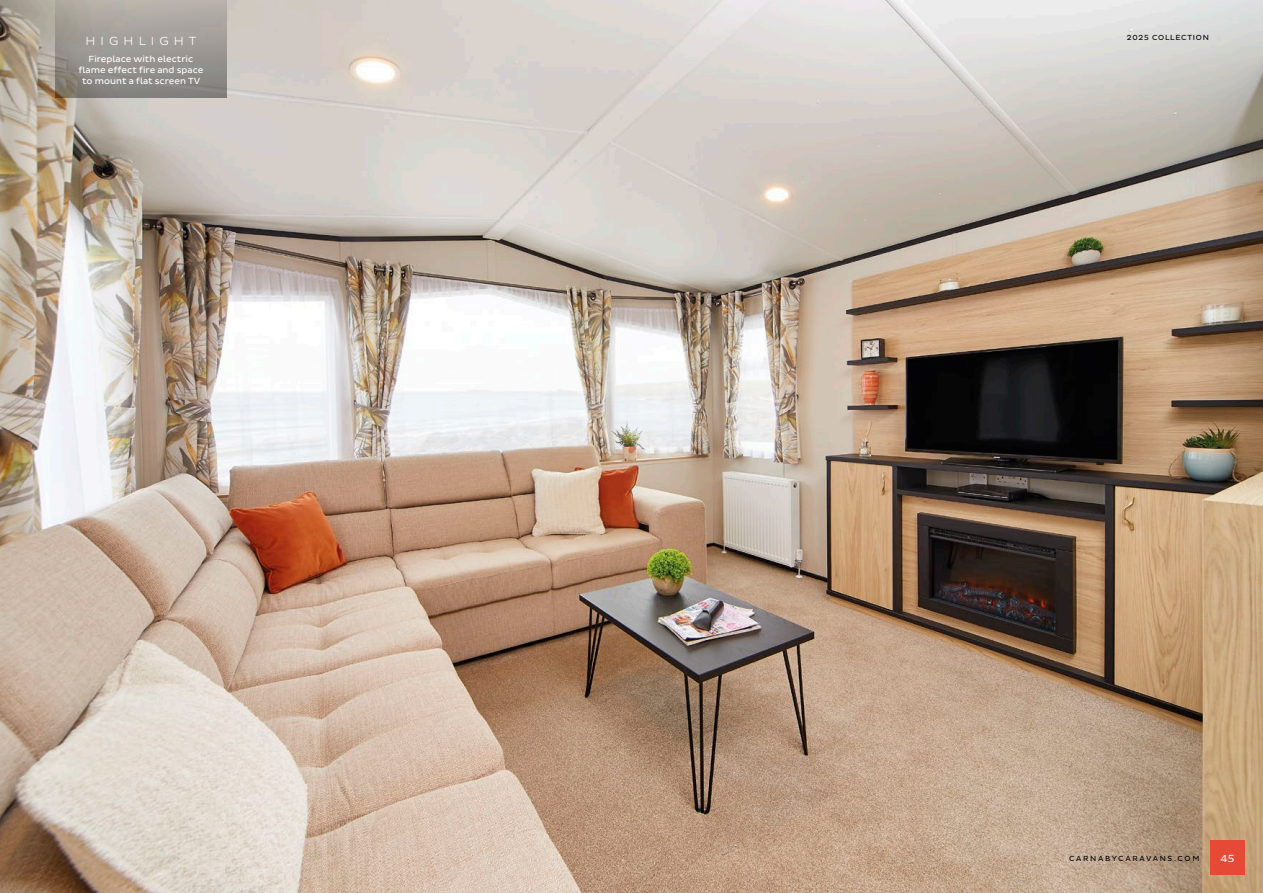
<style>
.page{position:relative;width:1263px;height:893px;background:#fff}
.page>*{position:absolute;margin:0;border:0;box-sizing:border-box;transform-origin:0 0}
.t1{font:300 12px "Pluto Sans";letter-spacing:.425em;color:#fff}
.t2{font:10.5px "Pluto Sans";color:#fff}
.t3{font:9px/10.8px "Pluto Sans";color:#fff;text-align:center}
.t4{font:7.5px "Pluto Sans";letter-spacing:.22em;color:#000}
.t5{font:7.5px "Pluto Sans";letter-spacing:.1em;color:#000}
</style>
<div class="page">
<img style="left:0;top:0;width:1263px;height:893px">
<svg style="left:55px;top:0;width:172px;height:98px;background:#9b9792"></svg>
<div style="left:1210px;top:840px;width:35px;height:35px;background:#e64a37"></div>
<p class="t1" style="left:86px;top:34px;width:112px">HIGHLIGHT</p>
<p class="t3" style="left:78px;top:54px;width:127px">Fireplace with electric flame effect fire and space to mount a flat screen TV</p>
<p class="t5" style="left:1127px;top:33px;width:84px">2025 COLLECTION</p>
<p class="t4" style="left:1069px;top:854px;width:132px">CARNABYCARAVANS.COM</p>
<p class="t2" style="left:1220px;top:852px;width:16px">45</p>
</div>
